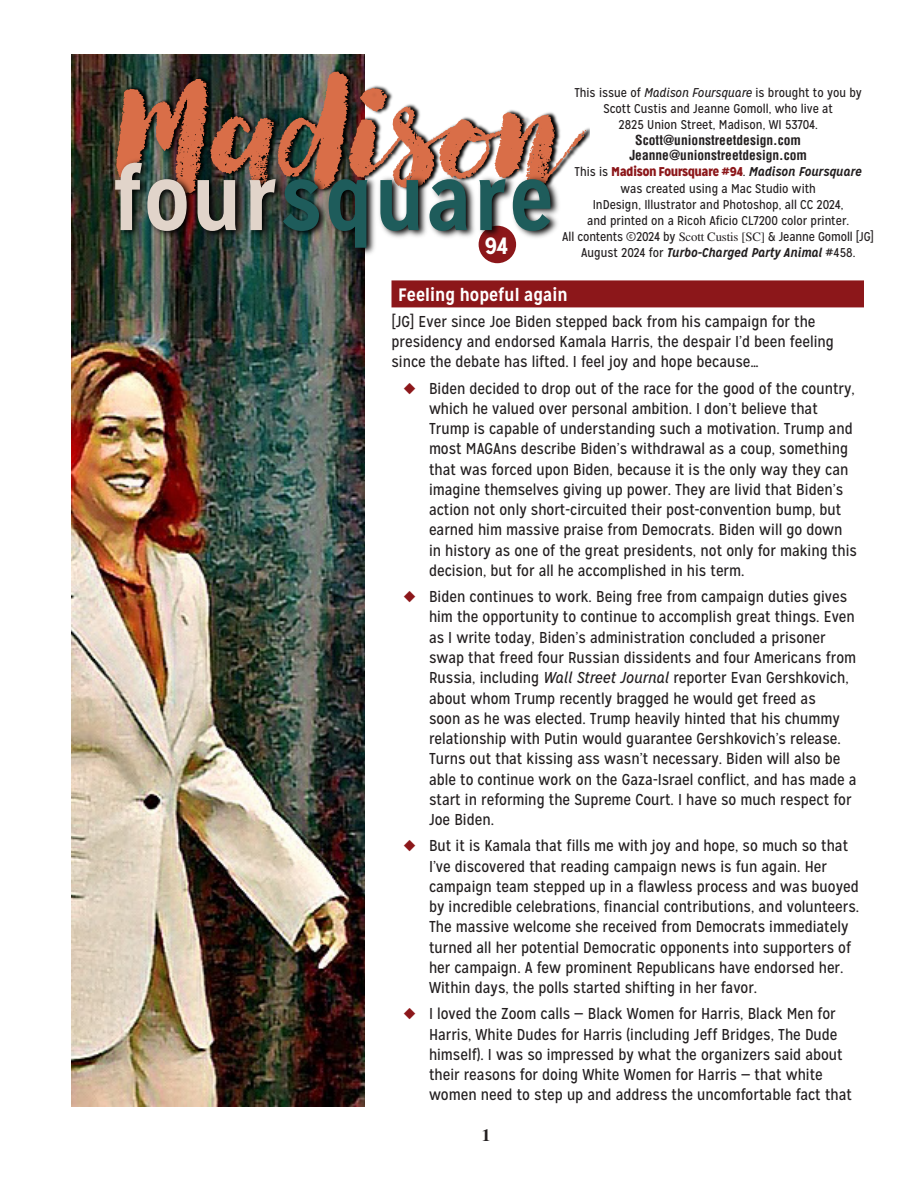
<style>
.page{position:relative;width:918px;height:1188px;background:#fff}
.page>*{position:absolute;margin:0;border:0;box-sizing:border-box;transform-origin:0 0}
.t1{font:700 88.35px "Mission Gothic";letter-spacing:.025em;color:#1e5c5b}
.t2{font:700 23.55px "Mission Gothic";color:#fff}
.t3{font:700 18px "Mission Gothic";color:#fff}
.t4{font:700 17.25px "Times LT Std";color:#231f20}
.t5{font:15.75px/20.2px "Mission Gothic";color:#231f20}
.t6{font:700 condensed 13.5px/15px "Helvetica LT Std";color:#231f20;text-align:center}
.t7{font:12.75px/16.2px "Mission Gothic";color:#231f20;text-align:center}
.s1{font-style:italic}
.s2{font-weight:900;color:#8c171a}
.s3{font-weight:700;font-style:italic}
.s4{font-family:"Times LT Std"}
.s5{color:#8c171a}
.s6{color:#e1d4ca}
</style>
<div class="page">
<img style="left:71px;top:54px;width:293px;height:1053px">
<div style="left:392px;top:280px;width:472px;height:27px;background:#8c171a"></div>
<img style="left:114px;top:67px;width:475px;height:81px">
<img style="left:116px;top:72px;width:471px;height:91px">
<img style="left:108px;top:148px;width:459px;height:117px">
<p class="t7" style="left:574px;top:84px;width:289px">This issue of <span class="s1">Madison Foursquare</span> is brought to you by<br>Scott Custis and Jeanne Gomoll, who live at<br>2825 Union Street, Madison, WI 53704.</p>
<p class="t6" style="left:629px;top:133px;width:179px">Scott@unionstreetdesign.com<br>Jeanne@unionstreetdesign.com</p>
<p class="t7" style="left:562px;top:164px;width:313px">This is <span class="s2">Madison Foursquare #94</span>. <span class="s3">Madison Foursquare </span>was created using a Mac Studio with<br>InDesign, Illustrator and Photoshop, all CC 2024,<br>and printed on a Ricoh Aficio CL7200 color printer.<br>All contents ©2024 by <span class="s4">Scott Custis [SC]</span> &amp; Jeanne Gomoll [JG] August 2024 for <span class="s3">Turbo-Charged Party Animal</span> #458.</p>
<p class="t3" style="left:398px;top:283px;width:171px">Feeling hopeful again</p>
<p class="t5" style="left:392px;top:311px;width:444px">[JG] Ever since Joe Biden stepped back from his campaign for the presidency and endorsed Kamala Harris, the despair I’d been feeling since the debate has lifted. I feel joy and hope because…</p>
<p class="t5" style="left:429px;top:378px;width:429px;text-indent:-25px"><span class="s5">◆</span> Biden decided to drop out of the race for the good of the country, which he valued over personal ambition. I don’t believe that Trump is capable of understanding such a motivation. Trump and most MAGAns describe Biden’s withdrawal as a coup, something that was forced upon Biden, because it is the only way they can imagine themselves giving up power. They are livid that Biden’s action not only short-circuited their post-convention bump, but earned him massive praise from Democrats. Biden will go down in history as one of the great presidents, not only for making this decision, but for all he accomplished in his term.</p>
<p class="t5" style="left:429px;top:587px;width:429px;text-indent:-25px"><span class="s5">◆</span> Biden continues to work. Being free from campaign duties gives him the opportunity to continue to accomplish great things. Even as I write today, Biden’s administration concluded a prisoner swap that freed four Russian dissidents and four Americans from Russia, including <span class="s1">Wall Street Journal</span> reporter Evan Gershkovich, about whom Trump recently bragged he would get freed as<br>soon as he was elected. Trump heavily hinted that his chummy relationship with Putin would guarantee Gershkovich’s release.<br>Turns out that kissing ass wasn’t necessary. Biden will also be able to continue work on the Gaza-Israel conflict, and has made a start in reforming the Supreme Court. I have so much respect for Joe Biden.</p>
<p class="t5" style="left:429px;top:836px;width:432px;text-indent:-25px"><span class="s5">◆</span> But it is Kamala that fills me with joy and hope, so much so that I’ve discovered that reading campaign news is fun again. Her campaign team stepped up in a flawless process and was buoyed by incredible celebrations, financial contributions, and volunteers.<br>The massive welcome she received from Democrats immediately turned all her potential Democratic opponents into supporters of her campaign. A few prominent Republicans have endorsed her.<br>Within days, the polls started shifting in her favor.</p>
<p class="t5" style="left:429px;top:1004px;width:425px;text-indent:-25px"><span class="s5">◆</span> I loved the Zoom calls — Black Women for Harris, Black Men for Harris, White Dudes for Harris (including Jeff Bridges, The Dude himself). I was so impressed by what the organizers said about their reasons for doing White Women for Harris — that white women need to step up and address the uncomfortable fact that</p>
<h1 class="t1" style="left:112px;top:144px;width:443px"><span class="s6">four</span>square</h1>
<h2 class="t2" style="left:484px;top:231px;width:26px">94</h2>
<p class="t4" style="left:482px;top:1125px;width:10px">1</p>
</div>
